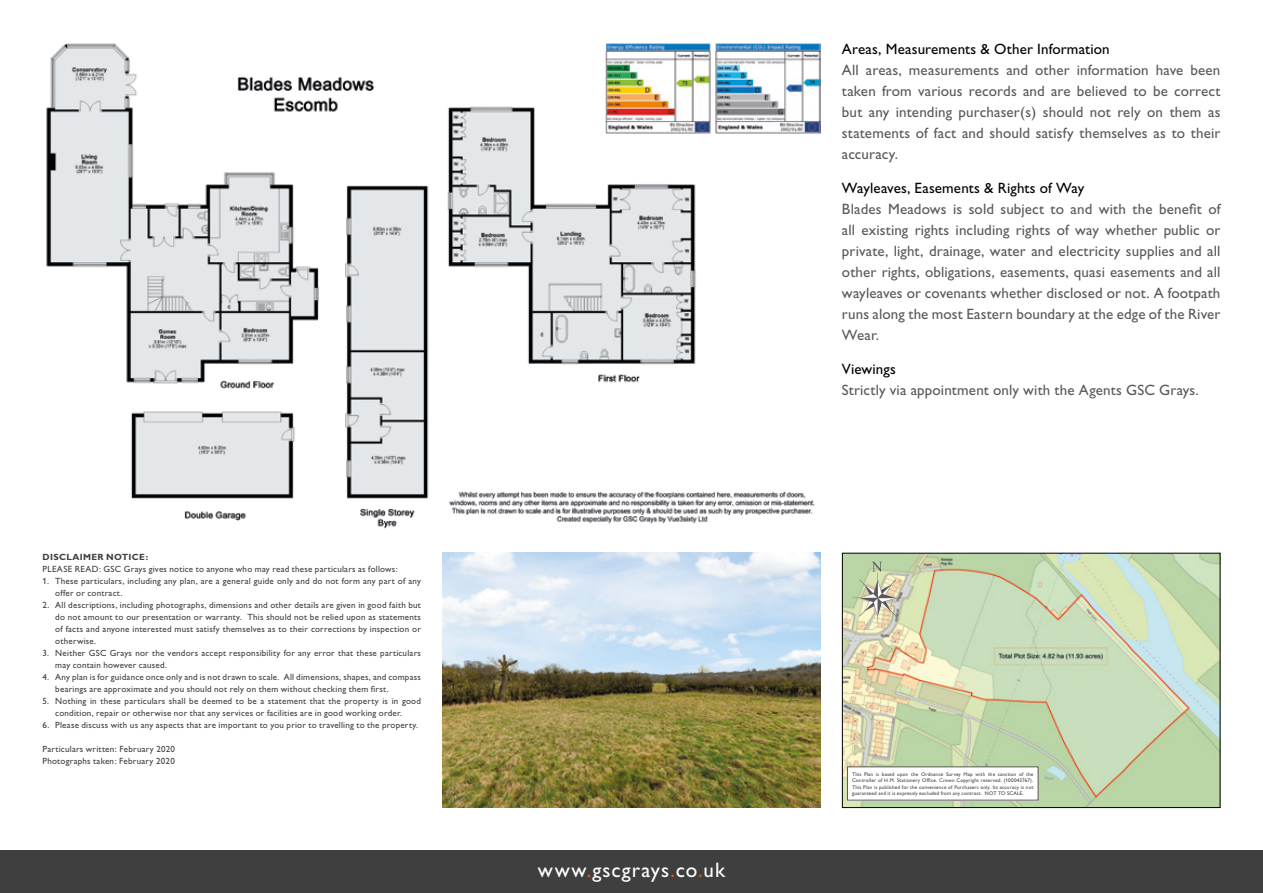
<style>
.page{position:relative;width:1263px;height:893px;background:#fff}
.page>*{position:absolute;margin:0;border:0;box-sizing:border-box;transform-origin:0 0}
.t1{font:21px "Gill Alt One";letter-spacing:.05em;color:#fff}
.t2{font:15px/21px "Gill Alt One";letter-spacing:.01em;color:#5a5a5a;text-align:justify}
.t3{font:15px "Gill Alt One";letter-spacing:.01em;color:#020203}
.t4{font:9px/12px "Gill Alt One";letter-spacing:.025em;color:#3f3f40}
.t5{font:700 9px "Gill Alt One";letter-spacing:.035em;color:#3f3f40}
.t6{font:5.25px/6.3px "Gill Alt One";letter-spacing:.025em;color:#3f3f40;text-align:justify}
.s1{color:#ff5100}
</style>
<div class="page">
<div style="left:0;top:850px;width:1263px;height:43px;background:#3f3f40"></div>
<img style="left:46px;top:43px;width:682px;height:486px">
<img style="left:605px;top:43px;width:216px;height:90px">
<img style="left:442px;top:553px;width:379px;height:255px">
<img style="left:844px;top:555px;width:374px;height:251px">
<div style="left:842px;top:553px;width:378px;height:255px;border:1px solid #020203"></div>
<svg style="left:852px;top:562px;width:51px;height:61px;background:#c5cbaa"></svg>
<div style="left:847px;top:767px;width:191px;height:33px;background:#fff"></div>
<div style="left:847px;top:766px;width:191px;height:34px;border:1px solid #5a5a5a"></div>
<img style="left:444px;top:484px;width:371px;height:41px">
<p class="t5" style="left:43px;top:551px;width:107px">DISCLAIMER NOTICE:</p>
<p class="t4" style="left:43px;top:563px;width:357px">PLEASE READ: GSC Grays gives notice to anyone who may read these particulars as follows:</p>
<p class="t4" style="left:55px;top:575px;width:367px;text-indent:-13px">1. These particulars, including any plan, are a general guide only and do not form any part of any offer or contract.</p>
<p class="t4" style="left:55px;top:599px;width:367px;text-align:justify;text-indent:-13px">2. All descriptions, including photographs, dimensions and other details are given in good faith but do not amount to our presentation or warranty. This should not be relied upon as statements of facts and anyone interested must satisfy themselves as to their corrections by inspection or otherwise.</p>
<p class="t4" style="left:55px;top:647px;width:367px;text-indent:-13px">3. Neither GSC Grays nor the vendors accept responsibility for any error that these particulars may contain however caused.</p>
<p class="t4" style="left:55px;top:671px;width:367px;text-indent:-13px">4. Any plan is for guidance once only and is not drawn to scale. All dimensions, shapes, and compass bearings are approximate and you should not rely on them without checking them first.</p>
<p class="t4" style="left:55px;top:695px;width:367px;text-indent:-13px">5. Nothing in these particulars shall be deemed to be a statement that the property is in good condition, repair or otherwise nor that any services or facilities are in good working order.</p>
<p class="t4" style="left:43px;top:719px;width:377px">6. Please discuss with us any aspects that are important to you prior to travelling to the property.</p>
<p class="t4" style="left:43px;top:743px;width:134px">Particulars written: February 2020<br>Photographs taken: February 2020</p>
<h2 class="t3" style="left:842px;top:40px;width:269px">Areas, Measurements &amp; Other Information</h2>
<p class="t2" style="left:842px;top:59px;width:380px">All areas, measurements and other information have been taken from various records and are believed to be correct but any intending purchaser(s) should not rely on them as statements of fact and should satisfy themselves as to their accuracy.</p>
<h2 class="t3" style="left:842px;top:179px;width:244px">Wayleaves, Easements &amp; Rights of Way</h2>
<p class="t2" style="left:842px;top:198px;width:380px">Blades Meadows is sold subject to and with the benefit of all existing rights including rights of way whether public or private, light, drainage, water and electricity supplies and all other rights, obligations, easements, quasi easements and all wayleaves or covenants whether disclosed or not. A footpath runs along the most Eastern boundary at the edge of the River Wear.</p>
<h2 class="t3" style="left:842px;top:360px;width:55px">Viewings</h2>
<h2 class="t2" style="left:842px;top:379px;width:358px">Strictly via appointment only with the Agents GSC Grays.</h2>
<h1 class="t1" style="left:538px;top:857px;width:189px">www<span class="s1">.</span>gscgrays<span class="s1">.</span>co<span class="s1">.</span>uk</h1>
<p class="t6" style="left:852px;top:771px;width:183px">This Plan is based upon the Ordnance Survey Map with the sanction of the Controller of H.M. Stationery Office. Crown Copyright reserved. (100043767).<br>This Plan is published for the convenience of Purchasers only. Its accuracy is not guaranteed and it is expressly excluded from any contract. NOT TO SCALE.</p>
</div>
